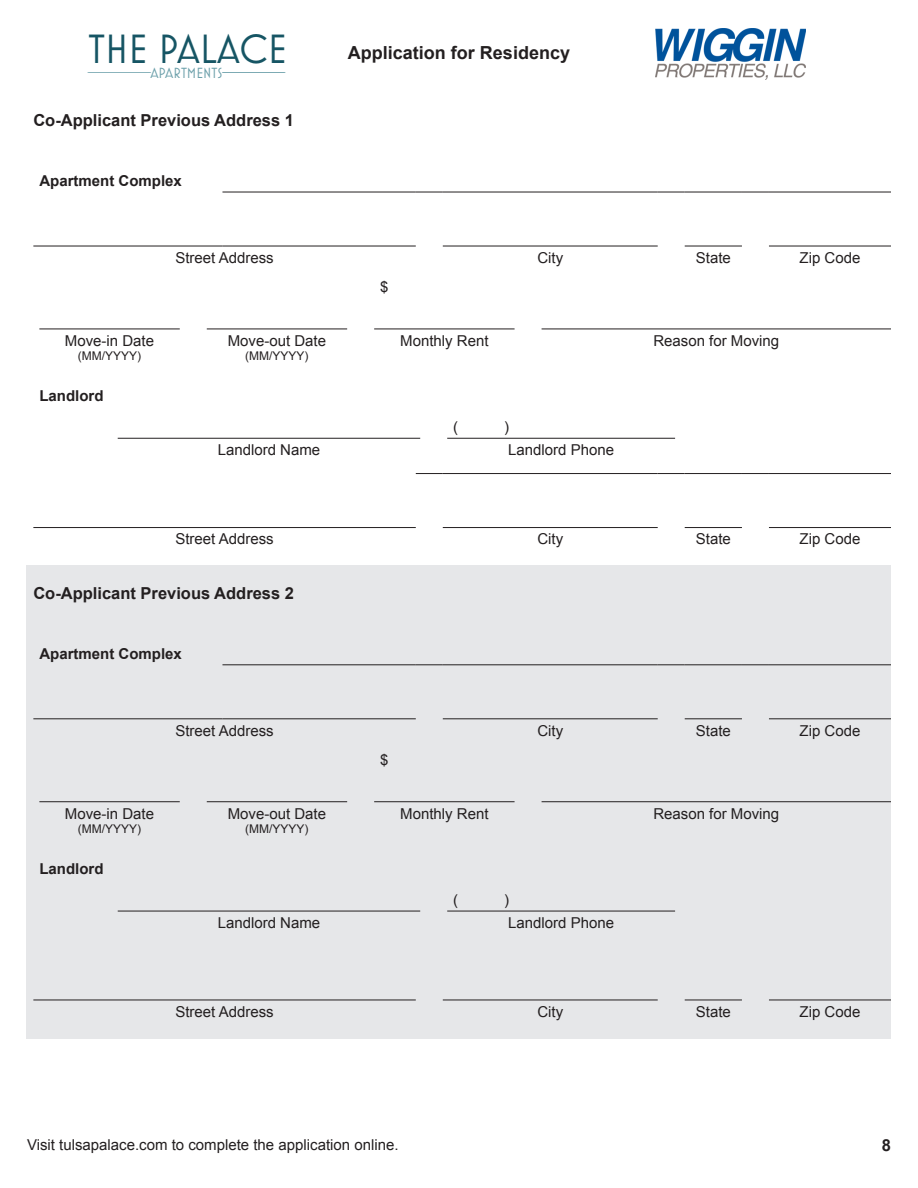
<style>
.page{position:relative;width:918px;height:1188px;background:#fff}
.page>*{position:absolute;margin:0;border:0;box-sizing:border-box;transform-origin:0 0}
.t1{font:41.55px "Mostra Nuova";color:#165564}
.t2{font:700 18px "Arial";color:#231f20}
.t3{font:700 16.5px "Arial";color:#231f20}
.t4{font:15px "Arial";color:#231f20}
.t5{font:700 15px "Arial";color:#231f20}
.t6{font:15px "Mostra Nuova";color:#6ca0aa}
.t7{font:12px "Arial";color:#231f20}
</style>
<div class="page">
<svg style="left:87px;top:72px;width:64px;height:1px"></svg>
<svg style="left:222px;top:72px;width:64px;height:1px"></svg>
<img style="left:655px;top:29px;width:150px;height:51px">
<div style="left:27px;top:565px;width:864px;height:473px;background:#e6e7e9"></div>
<hr style="left:33px;top:246px;width:189px;height:1px;background:#231f20">
<hr style="left:222px;top:246px;width:194px;height:1px;background:#231f20">
<hr style="left:443px;top:246px;width:215px;height:1px;background:#231f20">
<hr style="left:685px;top:246px;width:57px;height:1px;background:#231f20">
<hr style="left:769px;top:246px;width:122px;height:1px;background:#231f20">
<hr style="left:222px;top:192px;width:194px;height:1px;background:#231f20">
<svg style="left:416px;top:192px;width:27px;height:1px"></svg>
<hr style="left:443px;top:192px;width:215px;height:1px;background:#231f20">
<svg style="left:658px;top:192px;width:27px;height:1px"></svg>
<hr style="left:685px;top:192px;width:57px;height:1px;background:#231f20">
<svg style="left:742px;top:192px;width:27px;height:1px"></svg>
<hr style="left:769px;top:192px;width:122px;height:1px;background:#231f20">
<hr style="left:39px;top:329px;width:141px;height:1px;background:#231f20">
<hr style="left:207px;top:329px;width:140px;height:1px;background:#231f20">
<hr style="left:374px;top:329px;width:141px;height:1px;background:#231f20">
<hr style="left:542px;top:329px;width:349px;height:1px;background:#231f20">
<hr style="left:118px;top:438px;width:302px;height:1px;background:#231f20">
<hr style="left:447px;top:438px;width:228px;height:1px;background:#231f20">
<hr style="left:33px;top:527px;width:383px;height:1px;background:#231f20">
<hr style="left:443px;top:527px;width:215px;height:1px;background:#231f20">
<hr style="left:685px;top:527px;width:57px;height:1px;background:#231f20">
<hr style="left:769px;top:527px;width:122px;height:1px;background:#231f20">
<svg style="left:416px;top:473px;width:27px;height:1px"></svg>
<hr style="left:443px;top:473px;width:215px;height:1px;background:#231f20">
<svg style="left:658px;top:473px;width:27px;height:1px"></svg>
<hr style="left:685px;top:473px;width:57px;height:1px;background:#231f20">
<svg style="left:742px;top:473px;width:27px;height:1px"></svg>
<hr style="left:769px;top:473px;width:122px;height:1px;background:#231f20">
<hr style="left:33px;top:718px;width:189px;height:1px;background:#231f20">
<hr style="left:222px;top:718px;width:194px;height:1px;background:#231f20">
<hr style="left:443px;top:718px;width:215px;height:1px;background:#231f20">
<hr style="left:685px;top:718px;width:57px;height:1px;background:#231f20">
<hr style="left:769px;top:718px;width:122px;height:1px;background:#231f20">
<hr style="left:222px;top:664px;width:194px;height:1px;background:#231f20">
<svg style="left:416px;top:664px;width:27px;height:1px"></svg>
<hr style="left:443px;top:664px;width:215px;height:1px;background:#231f20">
<svg style="left:658px;top:664px;width:27px;height:1px"></svg>
<hr style="left:685px;top:664px;width:57px;height:1px;background:#231f20">
<svg style="left:742px;top:664px;width:27px;height:1px"></svg>
<hr style="left:769px;top:664px;width:122px;height:1px;background:#231f20">
<hr style="left:39px;top:801px;width:141px;height:1px;background:#231f20">
<hr style="left:207px;top:801px;width:140px;height:1px;background:#231f20">
<hr style="left:374px;top:801px;width:141px;height:1px;background:#231f20">
<hr style="left:542px;top:801px;width:349px;height:1px;background:#231f20">
<hr style="left:118px;top:911px;width:302px;height:1px;background:#231f20">
<hr style="left:447px;top:911px;width:228px;height:1px;background:#231f20">
<hr style="left:443px;top:1000px;width:215px;height:1px;background:#231f20">
<hr style="left:685px;top:1000px;width:57px;height:1px;background:#231f20">
<hr style="left:769px;top:1000px;width:122px;height:1px;background:#231f20">
<hr style="left:33px;top:1000px;width:383px;height:1px;background:#231f20">
<h1 class="t1" style="left:89px;top:25px;width:200px">THE PALACE</h1>
<p class="t6" style="left:150px;top:64px;width:74px">APARTMENTS</p>
<p class="t3" style="left:33px;top:109px;width:262px">Co-Applicant Previous Address 1</p>
<p class="t5" style="left:39px;top:171px;width:144px">Apartment Complex</p>
<p class="t2" style="left:348px;top:40px;width:224px">Application for Residency</p>
<p class="t4" style="left:65px;top:331px;width:91px">Move-in Date</p>
<p class="t7" style="left:78px;top:348px;width:65px">(MM/YYYY)</p>
<p class="t5" style="left:39px;top:386px;width:66px">Landlord</p>
<p class="t4" style="left:175px;top:248px;width:100px">Street Address</p>
<p class="t4" style="left:537px;top:248px;width:27px">City</p>
<p class="t4" style="left:696px;top:248px;width:37px">State</p>
<p class="t4" style="left:800px;top:248px;width:62px">Zip Code</p>
<p class="t4" style="left:380px;top:277px;width:10px">$</p>
<p class="t4" style="left:228px;top:331px;width:100px">Move-out Date</p>
<p class="t7" style="left:245px;top:348px;width:65px">(MM/YYYY)</p>
<p class="t4" style="left:400px;top:331px;width:90px">Monthly Rent</p>
<p class="t4" style="left:653px;top:331px;width:127px">Reason for Moving</p>
<p class="t4" style="left:453px;top:417px;width:6px">(</p>
<p class="t4" style="left:504px;top:417px;width:6px">)</p>
<p class="t4" style="left:218px;top:440px;width:104px">Landlord Name</p>
<p class="t4" style="left:508px;top:440px;width:107px">Landlord Phone</p>
<p class="t4" style="left:175px;top:529px;width:100px">Street Address</p>
<p class="t4" style="left:537px;top:529px;width:27px">City</p>
<p class="t4" style="left:696px;top:529px;width:37px">State</p>
<p class="t4" style="left:800px;top:529px;width:62px">Zip Code</p>
<p class="t3" style="left:33px;top:582px;width:262px">Co-Applicant Previous Address 2</p>
<p class="t5" style="left:39px;top:644px;width:144px">Apartment Complex</p>
<p class="t4" style="left:65px;top:804px;width:91px">Move-in Date</p>
<p class="t7" style="left:78px;top:821px;width:65px">(MM/YYYY)</p>
<p class="t5" style="left:39px;top:859px;width:66px">Landlord</p>
<p class="t4" style="left:175px;top:721px;width:100px">Street Address</p>
<p class="t4" style="left:537px;top:721px;width:27px">City</p>
<p class="t4" style="left:696px;top:721px;width:37px">State</p>
<p class="t4" style="left:800px;top:721px;width:62px">Zip Code</p>
<p class="t4" style="left:380px;top:750px;width:10px">$</p>
<p class="t4" style="left:228px;top:804px;width:100px">Move-out Date</p>
<p class="t7" style="left:245px;top:821px;width:65px">(MM/YYYY)</p>
<p class="t4" style="left:400px;top:804px;width:90px">Monthly Rent</p>
<p class="t4" style="left:653px;top:804px;width:127px">Reason for Moving</p>
<p class="t4" style="left:453px;top:890px;width:6px">(</p>
<p class="t4" style="left:504px;top:890px;width:6px">)</p>
<p class="t4" style="left:218px;top:913px;width:104px">Landlord Name</p>
<p class="t4" style="left:508px;top:913px;width:107px">Landlord Phone</p>
<p class="t4" style="left:175px;top:1002px;width:100px">Street Address</p>
<p class="t4" style="left:537px;top:1002px;width:27px">City</p>
<p class="t4" style="left:696px;top:1002px;width:37px">State</p>
<p class="t4" style="left:800px;top:1002px;width:62px">Zip Code</p>
<p class="t4" style="left:27px;top:1135px;width:373px">Visit tulsapalace.com to complete the application online.</p>
<p class="t3" style="left:882px;top:1134px;width:11px">8</p>
</div>
